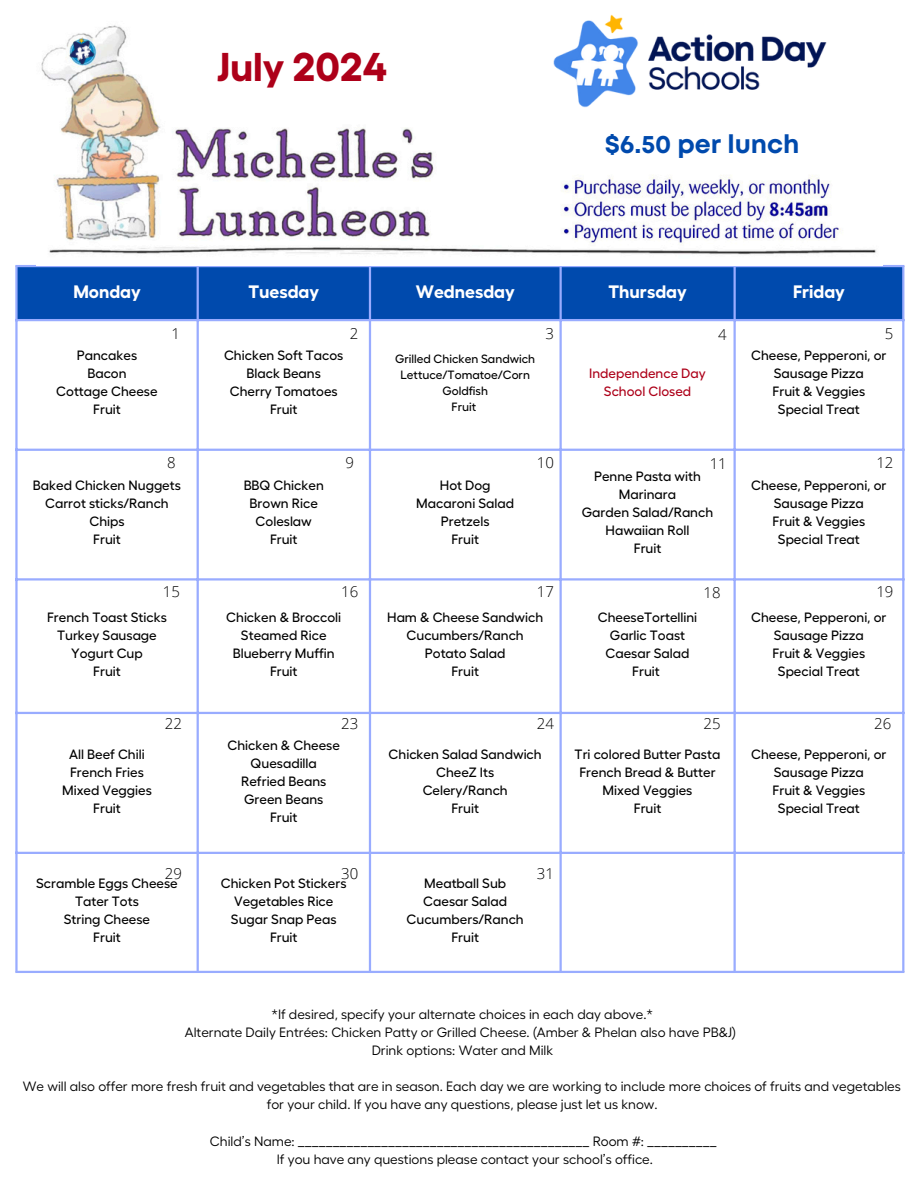
<style>
.page{position:relative;width:918px;height:1188px;background:#fff}
.page>*{position:absolute;margin:0;border:0;box-sizing:border-box;transform-origin:0 0}
.t1{font:700 40.2px "Fellix";color:#ad0019}
.t2{font:700 25.5px "Mont";color:#004aad}
.t3{font:700 18px "Fellix";color:#fff}
.t4{font:300 15px "Open Sans";color:#000}
.t5{font:500 13.5px/18px "Fellix";color:#000;text-align:center}
.t6{font:13.5px/18px "Fellix";color:#000;text-align:center}
.t7{font:500 13.5px "Fellix";color:#ad0019}
.t8{font:500 12px "Fellix";color:#000}
</style>
<div class="page">
<div style="left:18px;top:267px;width:884px;height:52px;background:#004aad"></div>
<svg style="left:562px;top:321px;width:340px;height:650px"></svg>
<hr style="left:15px;top:267px;width:3px;height:704px;background:#99acff">
<hr style="left:197px;top:267px;width:2px;height:704px;background:#99acff">
<hr style="left:369px;top:267px;width:2px;height:704px;background:#99acff">
<hr style="left:560px;top:267px;width:2px;height:704px;background:#99acff">
<hr style="left:734px;top:267px;width:2px;height:704px;background:#99acff">
<hr style="left:902px;top:267px;width:2px;height:704px;background:#99acff">
<hr style="left:15px;top:265px;width:889px;height:2px;background:#99acff">
<hr style="left:15px;top:319px;width:889px;height:2px;background:#99acff">
<hr style="left:15px;top:449px;width:889px;height:2px;background:#99acff">
<hr style="left:15px;top:578px;width:889px;height:3px;background:#99acff">
<hr style="left:15px;top:712px;width:889px;height:2px;background:#99acff">
<hr style="left:15px;top:852px;width:889px;height:2px;background:#99acff">
<hr style="left:15px;top:971px;width:889px;height:2px;background:#99acff">
<img style="left:41px;top:25px;width:835px;height:230px">
<img style="left:66px;top:35px;width:32px;height:33px">
<div style="left:515px;top:7px;width:374px;height:108px;background:#fff"></div>
<div style="left:580px;top:122px;width:244px;height:49px;background:#fff"></div>
<img style="left:554px;top:14px;width:272px;height:94px">
<p class="t1" style="left:217px;top:48px;width:172px">July 2024</p>
<p class="t2" style="left:605px;top:134px;width:196px">$6.50 per lunch</p>
<p class="t3" style="left:73px;top:283px;width:69px">Monday</p>
<p class="t3" style="left:248px;top:283px;width:72px">Tuesday</p>
<p class="t3" style="left:416px;top:283px;width:100px">Wednesday</p>
<h1 class="t3" style="left:609px;top:283px;width:80px">Thursday</h1>
<h2 class="t3" style="left:793px;top:283px;width:53px">Friday</h2>
<p class="t5" style="left:77px;top:347px;width:62px">Pancakes</p>
<p class="t5" style="left:87px;top:365px;width:41px">Bacon</p>
<p class="t5" style="left:56px;top:383px;width:103px">Cottage Cheese</p>
<p class="t5" style="left:93px;top:401px;width:29px">Fruit</p>
<p class="t4" style="left:171px;top:323px;width:10px">1</p>
<p class="t4" style="left:350px;top:323px;width:10px">2</p>
<p class="t4" style="left:545px;top:323px;width:10px">3</p>
<p class="t4" style="left:718px;top:324px;width:10px">4</p>
<p class="t4" style="left:885px;top:323px;width:10px">5</p>
<p class="t5" style="left:224px;top:347px;width:121px">Chicken Soft Tacos</p>
<p class="t5" style="left:247px;top:365px;width:76px">Black Beans</p>
<p class="t5" style="left:230px;top:383px;width:109px">Cherry Tomatoes</p>
<p class="t5" style="left:270px;top:401px;width:29px">Fruit</p>
<p class="t8" style="left:395px;top:354px;width:142px">Grilled Chicken Sandwich</p>
<p class="t8" style="left:400px;top:370px;width:131px">Lettuce/Tomatoe/Corn</p>
<p class="t8" style="left:442px;top:386px;width:47px">Goldfish</p>
<p class="t8" style="left:452px;top:402px;width:26px">Fruit</p>
<p class="t7" style="left:589px;top:367px;width:118px">Independence Day</p>
<p class="t7" style="left:604px;top:385px;width:89px">School Closed</p>
<p class="t5" style="left:751px;top:347px;width:137px">Cheese, Pepperoni, or<br>Sausage Pizza</p>
<p class="t5" style="left:773px;top:383px;width:94px">Fruit &amp; Veggies</p>
<p class="t5" style="left:778px;top:401px;width:83px">Special Treat</p>
<p class="t4" style="left:167px;top:452px;width:10px">8</p>
<p class="t4" style="left:346px;top:452px;width:10px">9</p>
<p class="t4" style="left:537px;top:452px;width:19px">10</p>
<p class="t4" style="left:710px;top:453px;width:19px">11</p>
<p class="t4" style="left:876px;top:452px;width:19px">12</p>
<p class="t5" style="left:33px;top:477px;width:149px">Baked Chicken Nuggets</p>
<p class="t5" style="left:45px;top:495px;width:125px">Carrot sticks/Ranch</p>
<p class="t5" style="left:89px;top:513px;width:37px">Chips</p>
<p class="t5" style="left:93px;top:531px;width:29px">Fruit</p>
<p class="t5" style="left:244px;top:477px;width:82px">BBQ Chicken</p>
<p class="t5" style="left:250px;top:495px;width:70px">Brown Rice</p>
<p class="t5" style="left:256px;top:513px;width:58px">Coleslaw</p>
<p class="t5" style="left:270px;top:531px;width:29px">Fruit</p>
<p class="t5" style="left:440px;top:477px;width:52px">Hot Dog</p>
<p class="t5" style="left:416px;top:495px;width:99px">Macaroni Salad</p>
<p class="t5" style="left:441px;top:513px;width:50px">Pretzels</p>
<p class="t5" style="left:451px;top:531px;width:29px">Fruit</p>
<p class="t5" style="left:594px;top:468px;width:108px">Penne Pasta with<br>Marinara</p>
<p class="t5" style="left:582px;top:504px;width:133px">Garden Salad/Ranch</p>
<p class="t5" style="left:606px;top:522px;width:85px">Hawaiian Roll</p>
<p class="t5" style="left:634px;top:540px;width:29px">Fruit</p>
<p class="t5" style="left:751px;top:477px;width:137px">Cheese, Pepperoni, or<br>Sausage Pizza</p>
<p class="t5" style="left:773px;top:513px;width:94px">Fruit &amp; Veggies</p>
<p class="t5" style="left:778px;top:531px;width:83px">Special Treat</p>
<p class="t4" style="left:163px;top:581px;width:19px">15</p>
<p class="t4" style="left:341px;top:581px;width:19px">16</p>
<p class="t4" style="left:537px;top:581px;width:19px">17</p>
<p class="t4" style="left:704px;top:582px;width:19px">18</p>
<p class="t4" style="left:876px;top:581px;width:19px">19</p>
<p class="t5" style="left:47px;top:608px;width:121px">French Toast Sticks</p>
<p class="t5" style="left:57px;top:626px;width:101px">Turkey Sausage</p>
<p class="t5" style="left:71px;top:644px;width:73px">Yogurt Cup</p>
<p class="t5" style="left:93px;top:662px;width:29px">Fruit</p>
<p class="t5" style="left:226px;top:608px;width:116px">Chicken &amp; Broccoli</p>
<p class="t5" style="left:241px;top:626px;width:87px">Steamed Rice</p>
<p class="t5" style="left:233px;top:644px;width:103px">Blueberry Muffin</p>
<p class="t5" style="left:270px;top:662px;width:29px">Fruit</p>
<p class="t5" style="left:387px;top:608px;width:157px">Ham &amp; Cheese Sandwich</p>
<p class="t5" style="left:407px;top:626px;width:119px">Cucumbers/Ranch</p>
<p class="t5" style="left:425px;top:644px;width:82px">Potato Salad</p>
<p class="t5" style="left:451px;top:662px;width:29px">Fruit</p>
<p class="t5" style="left:598px;top:608px;width:101px">CheeseTortellini</p>
<p class="t5" style="left:610px;top:626px;width:77px">Garlic Toast</p>
<p class="t5" style="left:606px;top:644px;width:85px">Caesar Salad</p>
<p class="t5" style="left:632px;top:662px;width:29px">Fruit</p>
<p class="t5" style="left:751px;top:608px;width:137px">Cheese, Pepperoni, or<br>Sausage Pizza</p>
<p class="t5" style="left:773px;top:644px;width:94px">Fruit &amp; Veggies</p>
<p class="t5" style="left:778px;top:662px;width:83px">Special Treat</p>
<p class="t5" style="left:69px;top:746px;width:77px">All Beef Chili</p>
<p class="t5" style="left:70px;top:764px;width:75px">French Fries</p>
<p class="t5" style="left:62px;top:782px;width:91px">Mixed Veggies</p>
<p class="t5" style="left:93px;top:800px;width:29px">Fruit</p>
<p class="t4" style="left:165px;top:713px;width:19px">22</p>
<p class="t4" style="left:341px;top:713px;width:19px">23</p>
<p class="t4" style="left:537px;top:713px;width:19px">24</p>
<p class="t4" style="left:704px;top:713px;width:19px">25</p>
<p class="t4" style="left:874px;top:713px;width:19px">26</p>
<p class="t5" style="left:228px;top:737px;width:114px">Chicken &amp; Cheese<br>Quesadilla</p>
<p class="t5" style="left:241px;top:773px;width:87px">Refried Beans</p>
<p class="t5" style="left:244px;top:791px;width:81px">Green Beans</p>
<p class="t5" style="left:270px;top:809px;width:29px">Fruit</p>
<p class="t5" style="left:389px;top:746px;width:155px">Chicken Salad Sandwich</p>
<p class="t5" style="left:436px;top:764px;width:60px">CheeZ Its</p>
<p class="t5" style="left:423px;top:782px;width:87px">Celery/Ranch</p>
<p class="t5" style="left:451px;top:800px;width:29px">Fruit</p>
<p class="t5" style="left:575px;top:746px;width:147px">Tri colored Butter Pasta</p>
<p class="t5" style="left:579px;top:764px;width:138px">French Bread &amp; Butter</p>
<p class="t5" style="left:603px;top:782px;width:91px">Mixed Veggies</p>
<p class="t5" style="left:634px;top:800px;width:29px">Fruit</p>
<p class="t5" style="left:751px;top:746px;width:137px">Cheese, Pepperoni, or<br>Sausage Pizza</p>
<p class="t5" style="left:773px;top:782px;width:94px">Fruit &amp; Veggies</p>
<p class="t5" style="left:778px;top:800px;width:83px">Special Treat</p>
<p class="t4" style="left:165px;top:863px;width:19px">29</p>
<p class="t4" style="left:341px;top:863px;width:19px">30</p>
<p class="t4" style="left:537px;top:863px;width:19px">31</p>
<p class="t5" style="left:36px;top:875px;width:143px">Scramble Eggs Cheese</p>
<p class="t5" style="left:75px;top:893px;width:65px">Tater Tots</p>
<p class="t5" style="left:64px;top:911px;width:88px">String Cheese</p>
<p class="t5" style="left:93px;top:929px;width:29px">Fruit</p>
<p class="t5" style="left:221px;top:875px;width:127px">Chicken Pot Stickers</p>
<p class="t5" style="left:234px;top:893px;width:101px">Vegetables Rice</p>
<p class="t5" style="left:231px;top:911px;width:107px">Sugar Snap Peas</p>
<p class="t5" style="left:270px;top:929px;width:29px">Fruit</p>
<p class="t5" style="left:424px;top:875px;width:83px">Meatball Sub</p>
<p class="t5" style="left:423px;top:893px;width:85px">Caesar Salad</p>
<p class="t5" style="left:407px;top:911px;width:119px">Cucumbers/Ranch</p>
<p class="t5" style="left:451px;top:929px;width:29px">Fruit</p>
<p class="t6" style="left:271px;top:1006px;width:383px">*If desired, specify your alternate choices in each day above.*</p>
<p class="t6" style="left:185px;top:1024px;width:553px">Alternate Daily Entrées: Chicken Patty or Grilled Cheese. (Amber &amp; Phelan also have PB&amp;J)</p>
<p class="t6" style="left:372px;top:1042px;width:183px">Drink options: Water and Milk</p>
<p class="t6" style="left:23px;top:1078px;width:879px">We will also offer more fresh fruit and vegetables that are in season. Each day we are working to include more choices of fruits and vegetables for your child. If you have any questions, please just let us know.</p>
<p class="t6" style="left:210px;top:1132px;width:508px">Child’s Name: __________________________________________ Room #: __________</p>
<p class="t6" style="left:277px;top:1150px;width:378px">If you have any questions please contact your school’s office.</p>
</div>
